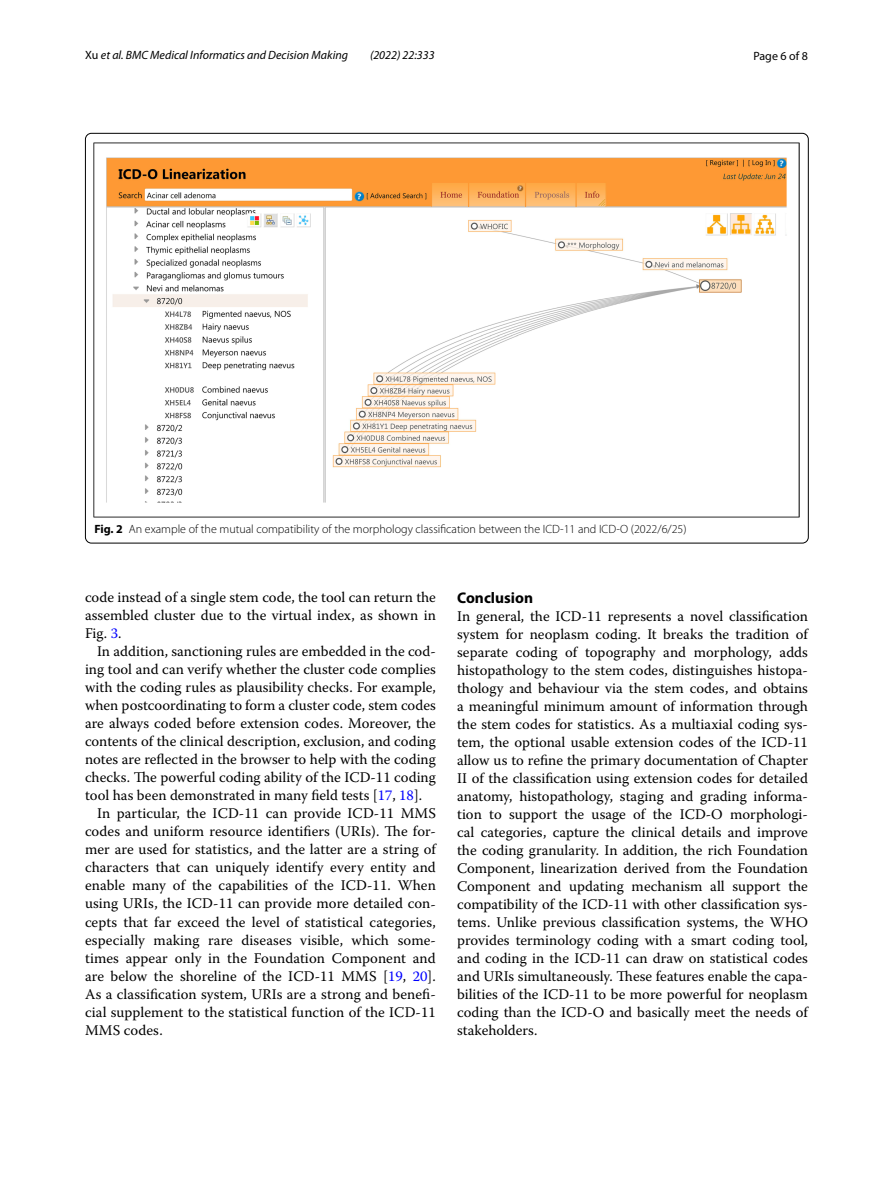
<style>
.page{position:relative;width:893px;height:1187px;background:#fff}
.page>*{position:absolute;margin:0;border:0;box-sizing:border-box;transform-origin:0 0}
.t1{font:700 15.45px "Myriad Pro";color:#000}
.t2{font:14.7px/18px "Warnock Pro";letter-spacing:.005em;color:#000;text-align:justify}
.t3{font:300 12px "Myriad Pro";color:#000}
.t4{font:italic 12px "Myriad Pro";color:#000}
.t5{font:12px "Myriad Pro";color:#000}
.s1{font-style:normal}
.s2{font-weight:700}
.s3{color:#00f}
</style>
<div class="page">
<img style="left:94px;top:142px;width:706px;height:375px">
<p class="t4" style="left:85px;top:48px;width:265px"><span class="s1">Xu</span> et al. BMC Medical Informatics and Decision Making</p>
<p class="t4" style="left:370px;top:48px;width:66px">(2022) 22:333</p>
<p class="t5" style="left:753px;top:48px;width:56px">Page 6 of 8</p>
<p class="t3" style="left:94px;top:522px;width:594px"><span class="s2">Fig. 2</span> An example of the mutual compatibility of the morphology classification between the ICD-11 and ICD-O (2022/6/25)</p>
<p class="t2" style="left:85px;top:588px;width:352px">code instead of a single stem code, the tool can return the assembled cluster due to the virtual index, as shown in Fig. <span class="s3">3</span>.</p>
<p class="t2" style="left:97px;top:642px;width:340px">In addition, sanctioning rules are embedded in the cod-</p>
<p class="t2" style="left:85px;top:660px;width:352px">ing tool and can verify whether the cluster code complies</p>
<p class="t2" style="left:85px;top:678px;width:352px">with the coding rules as plausibility checks. For example,</p>
<p class="t2" style="left:85px;top:696px;width:352px">when postcoordinating to form a cluster code, stem codes</p>
<p class="t2" style="left:85px;top:714px;width:352px">are always coded before extension codes. Moreover, the</p>
<p class="t2" style="left:85px;top:732px;width:352px">contents of the clinical description, exclusion, and coding</p>
<p class="t2" style="left:85px;top:750px;width:352px">notes are reflected in the browser to help with the coding</p>
<p class="t2" style="left:85px;top:768px;width:352px">checks. The powerful coding ability of the ICD-11 coding</p>
<p class="t2" style="left:85px;top:786px;width:339px">tool has been demonstrated in many field tests [<span class="s3">17</span>, <span class="s3">18</span>].</p>
<p class="t2" style="left:97px;top:804px;width:340px">In particular, the ICD-11 can provide ICD-11 MMS</p>
<p class="t2" style="left:85px;top:822px;width:352px">codes and uniform resource identifiers (URIs). The for-</p>
<p class="t2" style="left:85px;top:840px;width:352px">mer are used for statistics, and the latter are a string of</p>
<p class="t2" style="left:85px;top:858px;width:352px">characters that can uniquely identify every entity and</p>
<p class="t2" style="left:85px;top:876px;width:352px">enable many of the capabilities of the ICD-11. When</p>
<p class="t2" style="left:85px;top:894px;width:352px">using URIs, the ICD-11 can provide more detailed con-</p>
<p class="t2" style="left:85px;top:912px;width:352px">cepts that far exceed the level of statistical categories,</p>
<p class="t2" style="left:85px;top:930px;width:352px">especially making rare diseases visible, which some-</p>
<p class="t2" style="left:85px;top:948px;width:352px">times appear only in the Foundation Component and</p>
<p class="t2" style="left:85px;top:966px;width:352px">are below the shoreline of the ICD-11 MMS [<span class="s3">19</span>, <span class="s3">20</span>].</p>
<p class="t2" style="left:85px;top:984px;width:352px">As a classification system, URIs are a strong and benefi-</p>
<p class="t2" style="left:85px;top:1002px;width:352px">cial supplement to the statistical function of the ICD-11</p>
<p class="t2" style="left:85px;top:1020px;width:79px">MMS codes.</p>
<p class="t1" style="left:457px;top:587px;width:77px">Conclusion</p>
<p class="t2" style="left:457px;top:607px;width:352px">In general, the ICD-11 represents a novel classification system for neoplasm coding. It breaks the tradition of separate coding of topography and morphology, adds histopathology to the stem codes, distinguishes histopa&shy;thology and behaviour via the stem codes, and obtains a meaningful minimum amount of information through the stem codes for statistics. As a multiaxial coding sys&shy;tem, the optional usable extension codes of the ICD-11 allow us to refine the primary documentation of Chapter II of the classification using extension codes for detailed anatomy, histopathology, staging and grading informa&shy;tion to support the usage of the ICD-O morphologi&shy;cal categories, capture the clinical details and improve the coding granularity. In addition, the rich Foundation Component, linearization derived from the Foundation Component and updating mechanism all support the compatibility of the ICD-11 with other classification sys&shy;tems. Unlike previous classification systems, the WHO provides terminology coding with a smart coding tool, and coding in the ICD-11 can draw on statistical codes and URIs simultaneously. These features enable the capa&shy;bilities of the ICD-11 to be more powerful for neoplasm coding than the ICD-O and basically meet the needs of stakeholders.</p>
</div>
